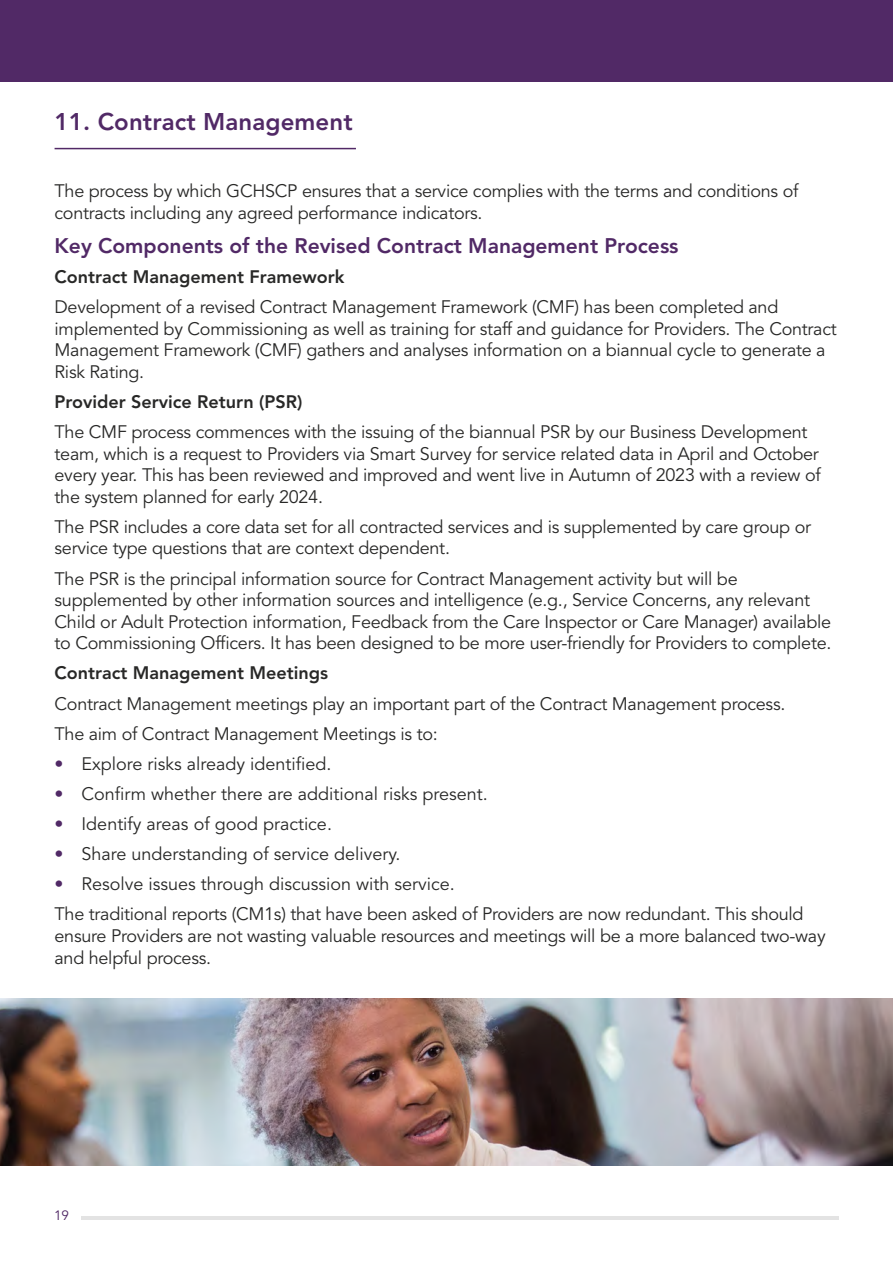
<style>
.page{position:relative;width:893px;height:1263px;background:#fff}
.page>*{position:absolute;margin:0;border:0;box-sizing:border-box;transform-origin:0 0}
.t1{font:800 24px "Avenir LT Std";letter-spacing:.005em;color:#512966}
.Heading_2__all_others__bold_purple_14{font:800 21px "Avenir LT Std";color:#512966}
.Body_Text{font:18px/21.6px "Avenir LT Std";letter-spacing:-.015em;color:#282827}
.Bold_text{font:800 18px "Avenir LT Std";color:#282827}
.t2{font:13.5px "Avenir LT Std";color:#512966}
.s1{color:#512966}
</style>
<div class="page">
<hr style="left:55px;top:148px;width:301px;height:1px;background:#512966">
<div style="left:0;top:0;width:893px;height:81px;background:#512966"></div>
<hr style="left:81px;top:1216px;width:758px;height:3px;background:#e3e3e3">
<img style="left:0;top:998px;width:893px;height:167px">
<p class="t1" style="left:55px;top:107px;width:300px">11. Contract Management</p>
<p class="Body_Text" style="left:55px;top:181px;width:745px">The process by which GCHSCP ensures that a service complies with the terms and conditions of contracts including any agreed performance indicators.</p>
<p class="Heading_2__all_others__bold_purple_14" style="left:55px;top:233px;width:626px">Key Components of the Revised Contract Management Process</p>
<p class="Bold_text" style="left:55px;top:266px;width:291px">Contract Management Framework</p>
<p class="Body_Text" style="left:55px;top:296px;width:784px">Development of a revised Contract Management Framework (CMF) has been completed and implemented by Commissioning as well as training for staff and guidance for Providers. The Contract Management Framework (CMF) gathers and analyses information on a biannual cycle to generate a Risk Rating.</p>
<p class="Bold_text" style="left:55px;top:391px;width:250px">Provider Service Return (PSR)</p>
<p class="Body_Text" style="left:55px;top:421px;width:768px">The CMF process commences with the issuing of the biannual PSR by our Business Development team, which is a request to Providers via Smart Survey for service related data in April and October every year. This has been reviewed and improved and went live in Autumn of 2023 with a review of the system planned for early 2024.</p>
<p class="Body_Text" style="left:55px;top:516px;width:758px">The PSR includes a core data set for all contracted services and is supplemented by care group or service type questions that are context dependent.</p>
<p class="Body_Text" style="left:55px;top:568px;width:778px">The PSR is the principal information source for Contract Management activity but will be supplemented by other information sources and intelligence (e.g., Service Concerns, any relevant Child or Adult Protection information, Feedback from the Care Inspector or Care Manager) available to Commissioning Officers. It has been designed to be more user-friendly for Providers to complete.</p>
<p class="Bold_text" style="left:55px;top:662px;width:275px">Contract Management Meetings</p>
<p class="Body_Text" style="left:55px;top:693px;width:732px">Contract Management meetings play an important part of the Contract Management process.</p>
<p class="Body_Text" style="left:55px;top:723px;width:385px">The aim of Contract Management Meetings is to:</p>
<p class="Body_Text" style="left:55px;top:753px;width:278px"><span class="s1">•</span> Explore risks already identified.</p>
<p class="Body_Text" style="left:55px;top:783px;width:435px"><span class="s1">•</span> Confirm whether there are additional risks present.</p>
<p class="Body_Text" style="left:55px;top:813px;width:279px"><span class="s1">•</span> Identify areas of good practice.</p>
<p class="Body_Text" style="left:55px;top:844px;width:348px"><span class="s1">•</span> Share understanding of service delivery.</p>
<p class="Body_Text" style="left:55px;top:874px;width:402px"><span class="s1">•</span> Resolve issues through discussion with service.</p>
<p class="Body_Text" style="left:55px;top:904px;width:773px">The traditional reports (CM1s) that have been asked of Providers are now redundant. This should ensure Providers are not wasting valuable resources and meetings will be a more balanced two-way and helpful process.</p>
<p class="t2" style="left:54px;top:1207px;width:17px">19</p>
</div>
